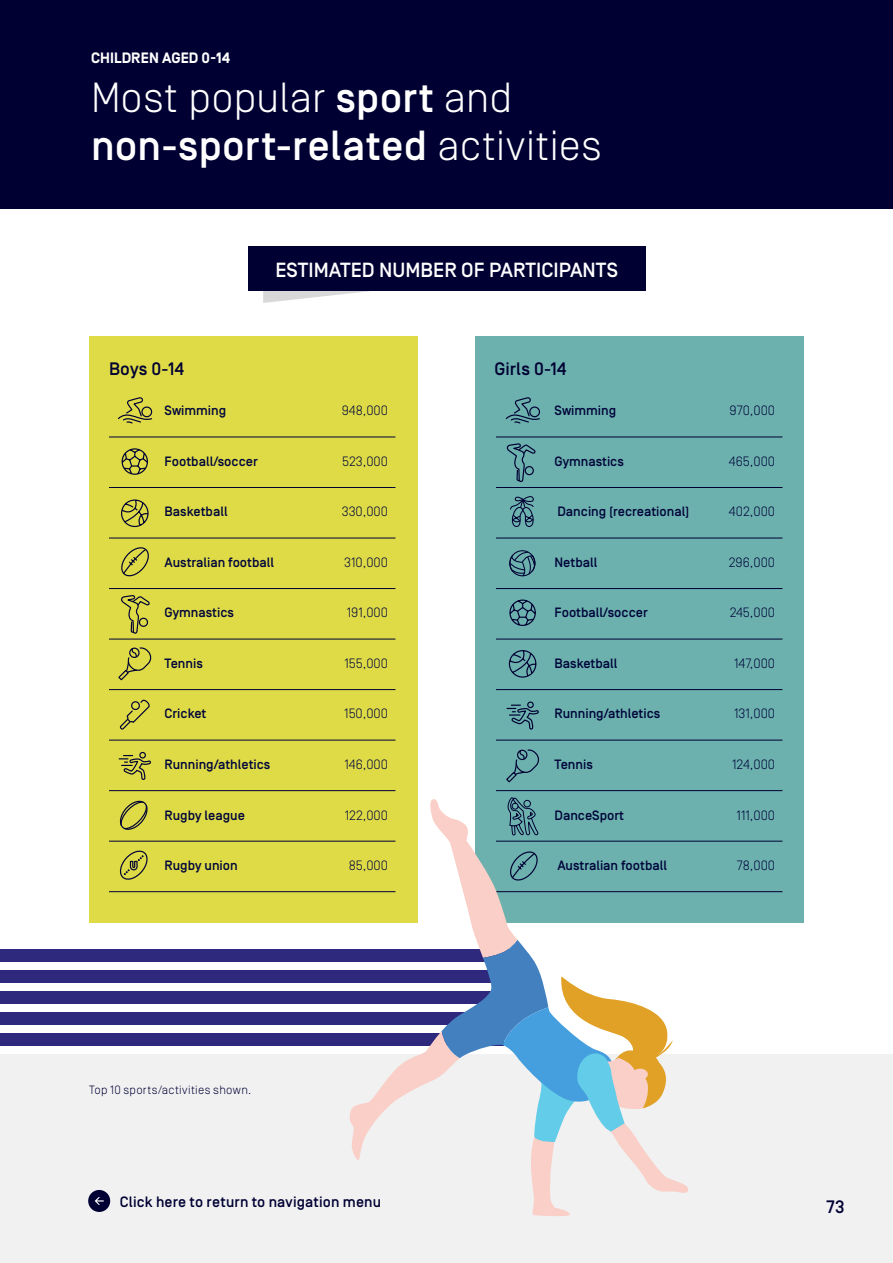
<style>
.page{position:relative;width:893px;height:1263px;background:#fff}
.page>*{position:absolute;margin:0;border:0;box-sizing:border-box;transform-origin:0 0}
.t1{font:300 42px/48px "Simplon Norm";letter-spacing:.005em;color:#fff}
.t2{font:500 20.4px "Simplon Norm";color:#fff}
.t3{font:500 18px "Simplon Norm";letter-spacing:.01em;color:#003}
.t4{font:500 15px "Simplon Norm";letter-spacing:.01em;color:#003}
.t5{font:700 15px "Simplon Norm";letter-spacing:.005em;color:#fff}
.t6{font:500 13.5px "Simplon Norm";color:#00043a}
.t7{font:300 13.5px "Simplon Norm";color:#00043a}
.t8{font:300 12px "Simplon Norm";letter-spacing:.025em;color:#003}
.s1{font-weight:500}
</style>
<div class="page">
<div style="left:0;top:949px;width:512px;height:13px;background:#2e297d"></div>
<div style="left:0;top:991px;width:512px;height:13px;background:#2e297d"></div>
<div style="left:0;top:970px;width:512px;height:13px;background:#2e297d"></div>
<div style="left:0;top:1012px;width:512px;height:13px;background:#2e297d"></div>
<div style="left:0;top:1033px;width:504px;height:12px;background:#2e297d"></div>
<div style="left:89px;top:336px;width:329px;height:587px;background:#dedb47"></div>
<div style="left:475px;top:336px;width:329px;height:587px;background:#6cb1ad"></div>
<hr style="left:109px;top:437px;width:286px;height:1px;background:#003">
<hr style="left:109px;top:487px;width:286px;height:1px;background:#003">
<hr style="left:109px;top:538px;width:286px;height:1px;background:#003">
<hr style="left:109px;top:588px;width:286px;height:1px;background:#003">
<hr style="left:109px;top:639px;width:286px;height:1px;background:#003">
<hr style="left:109px;top:689px;width:286px;height:1px;background:#003">
<hr style="left:109px;top:740px;width:286px;height:1px;background:#003">
<hr style="left:109px;top:790px;width:286px;height:1px;background:#003">
<hr style="left:109px;top:841px;width:286px;height:1px;background:#003">
<hr style="left:109px;top:891px;width:286px;height:1px;background:#003">
<hr style="left:496px;top:437px;width:286px;height:1px;background:#003">
<hr style="left:496px;top:487px;width:286px;height:1px;background:#003">
<hr style="left:496px;top:538px;width:286px;height:1px;background:#003">
<hr style="left:496px;top:588px;width:286px;height:1px;background:#003">
<hr style="left:496px;top:639px;width:286px;height:1px;background:#003">
<hr style="left:496px;top:689px;width:286px;height:1px;background:#003">
<hr style="left:496px;top:740px;width:286px;height:1px;background:#003">
<hr style="left:496px;top:790px;width:286px;height:1px;background:#003">
<hr style="left:496px;top:841px;width:286px;height:1px;background:#003">
<hr style="left:496px;top:891px;width:286px;height:1px;background:#003">
<svg style="left:121px;top:499px;width:28px;height:29px"></svg>
<svg style="left:508px;top:650px;width:29px;height:28px"></svg>
<svg style="left:121px;top:448px;width:27px;height:27px"></svg>
<svg style="left:509px;top:599px;width:27px;height:27px"></svg>
<svg style="left:118px;top:647px;width:34px;height:34px"></svg>
<svg style="left:119px;top:699px;width:31px;height:31px"></svg>
<svg style="left:118px;top:397px;width:35px;height:27px"></svg>
<svg style="left:505px;top:397px;width:35px;height:27px"></svg>
<svg style="left:509px;top:496px;width:26px;height:43px"></svg>
<svg style="left:121px;top:547px;width:28px;height:30px"></svg>
<svg style="left:509px;top:550px;width:27px;height:27px"></svg>
<svg style="left:121px;top:595px;width:29px;height:39px"></svg>
<svg style="left:507px;top:443px;width:29px;height:39px"></svg>
<div style="left:0;top:1054px;width:893px;height:209px;background:#f1f1f2"></div>
<div style="left:0;top:0;width:893px;height:208px;background:#003"></div>
<div style="left:88px;top:1190px;width:22px;height:22px;background:#003;border-radius:50%"></div>
<svg style="left:95px;top:1197px;width:9px;height:8px"></svg>
<svg style="left:263px;top:290px;width:241px;height:13px"></svg>
<div style="left:248px;top:246px;width:397px;height:44px;background:#003"></div>
<svg style="left:118px;top:752px;width:34px;height:78px"></svg>
<svg style="left:119px;top:850px;width:29px;height:30px"></svg>
<svg style="left:348px;top:701px;width:341px;height:515px"></svg>
<p class="t5" style="left:91px;top:50px;width:141px">CHILDREN AGED 0-14</p>
<h1 class="t1" style="left:91px;top:74px;width:512px">Most popular <span class="s1">sport</span> and <span class="s1">non-sport-related</span> activities</h1>
<h2 class="t2" style="left:275px;top:259px;width:344px">ESTIMATED NUMBER OF PARTICIPANTS</h2>
<h3 class="t3" style="left:109px;top:359px;width:77px">Boys 0-14</h3>
<h3 class="t3" style="left:495px;top:359px;width:74px">Girls 0-14</h3>
<p class="t6" style="left:165px;top:403px;width:63px">Swimming</p>
<p class="t7" style="left:342px;top:403px;width:48px">948,000</p>
<p class="t6" style="left:165px;top:454px;width:95px">Football/soccer</p>
<p class="t7" style="left:342px;top:454px;width:47px">523,000</p>
<p class="t6" style="left:165px;top:505px;width:65px">Basketball</p>
<p class="t7" style="left:342px;top:505px;width:48px">330,000</p>
<p class="t6" style="left:165px;top:555px;width:111px">Australian football</p>
<p class="t7" style="left:344px;top:555px;width:45px">310,000</p>
<p class="t6" style="left:165px;top:606px;width:71px">Gymnastics</p>
<p class="t7" style="left:347px;top:606px;width:43px">191,000</p>
<p class="t6" style="left:165px;top:656px;width:40px">Tennis</p>
<p class="t7" style="left:345px;top:656px;width:45px">155,000</p>
<p class="t6" style="left:165px;top:707px;width:43px">Cricket</p>
<p class="t7" style="left:344px;top:707px;width:45px">150,000</p>
<p class="t6" style="left:165px;top:757px;width:107px">Running/athletics</p>
<p class="t7" style="left:344px;top:757px;width:45px">146,000</p>
<p class="t6" style="left:165px;top:808px;width:82px">Rugby league</p>
<p class="t7" style="left:345px;top:808px;width:45px">122,000</p>
<p class="t6" style="left:165px;top:858px;width:75px">Rugby union</p>
<p class="t7" style="left:349px;top:858px;width:41px">85,000</p>
<p class="t6" style="left:554px;top:403px;width:63px">Swimming</p>
<p class="t7" style="left:730px;top:403px;width:47px">970,000</p>
<p class="t6" style="left:554px;top:454px;width:71px">Gymnastics</p>
<p class="t7" style="left:729px;top:454px;width:48px">465,000</p>
<p class="t6" style="left:557px;top:505px;width:133px">Dancing (recreational)</p>
<p class="t7" style="left:729px;top:505px;width:48px">402,000</p>
<p class="t6" style="left:554px;top:555px;width:44px">Netball</p>
<p class="t7" style="left:729px;top:555px;width:48px">296,000</p>
<p class="t6" style="left:554px;top:606px;width:95px">Football/soccer</p>
<p class="t7" style="left:730px;top:606px;width:47px">245,000</p>
<p class="t6" style="left:554px;top:656px;width:65px">Basketball</p>
<p class="t7" style="left:734px;top:656px;width:43px">147,000</p>
<p class="t6" style="left:554px;top:707px;width:107px">Running/athletics</p>
<p class="t7" style="left:734px;top:707px;width:42px">131,000</p>
<p class="t6" style="left:554px;top:757px;width:40px">Tennis</p>
<p class="t7" style="left:732px;top:757px;width:44px">124,000</p>
<p class="t6" style="left:554px;top:808px;width:71px">DanceSport</p>
<p class="t7" style="left:736px;top:808px;width:40px">111,000</p>
<p class="t6" style="left:557px;top:858px;width:111px">Australian football</p>
<p class="t7" style="left:737px;top:858px;width:40px">78,000</p>
<p class="t8" style="left:89px;top:1083px;width:164px">Top 10 sports/activities shown.</p>
<p class="t4" style="left:120px;top:1194px;width:263px">Click here to return to navigation menu</p>
<h3 class="t3" style="left:827px;top:1197px;width:19px">73</h3>
</div>
